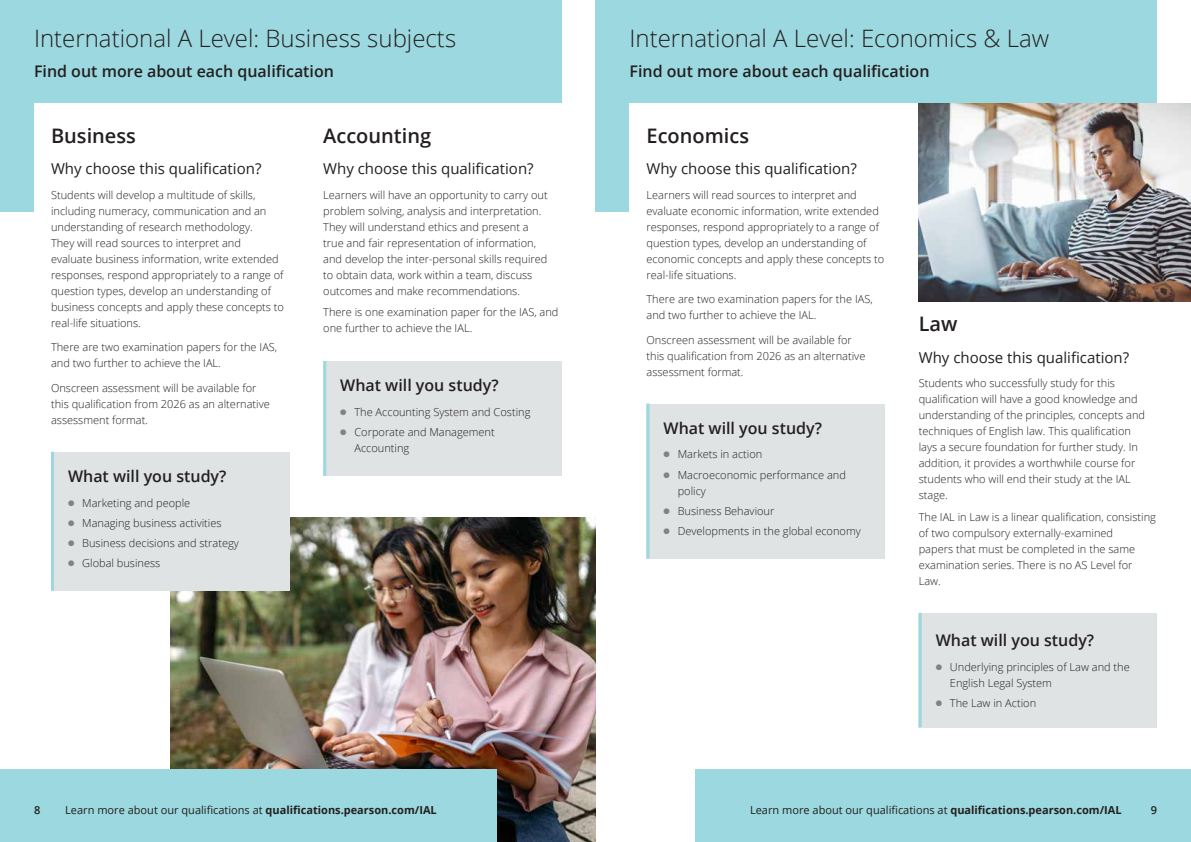
<style>
.page{position:relative;width:1191px;height:842px;background:#fff}
.page>*{position:absolute;margin:0;border:0;box-sizing:border-box;transform-origin:0 0}
.t1{font:300 24px "Open Sans";color:#231f20}
.t2{font:600 20px "Open Sans";color:#231f20}
.t3{font:600 16px "Open Sans";color:#231f20}
.t4{font:15px "Open Sans";color:#231f20}
.t5{font:300 11px/16px "Open Sans";color:#231f20}
.t6{font:11px "Open Sans";color:#231f20}
.t7{font:600 11px "Open Sans";color:#231f20}
.s1{color:#808285}
.s2{font-weight:700}
</style>
<div class="page">
<div style="left:694px;top:770px;width:437px;height:72px;background:#9cd8df"></div>
<div style="left:0;top:0;width:561px;height:211px;background:#9cd8df"></div>
<div style="left:595px;top:0;width:562px;height:211px;background:#9cd8df"></div>
<div style="left:34px;top:103px;width:530px;height:628px;background:#fff"></div>
<div style="left:629px;top:103px;width:530px;height:628px;background:#fff"></div>
<div style="left:1091px;top:770px;width:100px;height:72px;background:#9cd8df"></div>
<div style="left:323px;top:361px;width:238px;height:115px;background:#e0e3e3"></div>
<hr style="left:323px;top:361px;width:3px;height:115px;background:#9cd8df">
<div style="left:918px;top:613px;width:239px;height:114px;background:#e0e3e3"></div>
<hr style="left:918px;top:613px;width:3px;height:114px;background:#9cd8df">
<div style="left:646px;top:403px;width:238px;height:155px;background:#e0e3e3"></div>
<hr style="left:646px;top:403px;width:3px;height:155px;background:#9cd8df">
<img style="left:170px;top:517px;width:425px;height:325px">
<div style="left:51px;top:452px;width:238px;height:139px;background:#e0e3e3"></div>
<hr style="left:51px;top:452px;width:3px;height:139px;background:#9cd8df">
<div style="left:0;top:770px;width:496px;height:72px;background:#9cd8df"></div>
<img style="left:918px;top:103px;width:273px;height:199px">
<h1 class="t1" style="left:34px;top:22px;width:424px">International A Level: Business subjects</h1>
<h3 class="t3" style="left:34px;top:60px;width:301px">Find out more about each qualification</h3>
<h2 class="t2" style="left:51px;top:122px;width:86px">Business</h2>
<h3 class="t4" style="left:51px;top:158px;width:212px">Why choose this qualification?</h3>
<p class="t5" style="left:51px;top:186px;width:234px">Students will develop a multitude of skills, including numeracy, communication and an understanding of research methodology.<br>They will read sources to interpret and evaluate business information, write extended responses, respond appropriately to a range of question types, develop an understanding of business concepts and apply these concepts to real-life situations.</p>
<p class="t5" style="left:51px;top:339px;width:228px">There are two examination papers for the IAS, and two further to achieve the IAL.</p>
<p class="t5" style="left:51px;top:379px;width:220px">Onscreen assessment will be available for this qualification from 2026 as an alternative assessment format.</p>
<h3 class="t3" style="left:68px;top:465px;width:160px">What will you study?</h3>
<p class="t5" style="left:68px;top:494px;width:124px"><span class="s1">●</span> Marketing and people</p>
<p class="t5" style="left:68px;top:515px;width:155px"><span class="s1">●</span> Managing business activities</p>
<p class="t5" style="left:68px;top:535px;width:172px"><span class="s1">●</span> Business decisions and strategy</p>
<p class="t5" style="left:68px;top:555px;width:94px"><span class="s1">●</span> Global business</p>
<h2 class="t2" style="left:323px;top:122px;width:109px">Accounting</h2>
<h3 class="t4" style="left:323px;top:158px;width:212px">Why choose this qualification?</h3>
<p class="t5" style="left:323px;top:186px;width:226px">Learners will have an opportunity to carry out problem solving, analysis and interpretation.<br>They will understand ethics and present a true and fair representation of information, and develop the inter-personal skills required to obtain data, work within a team, discuss outcomes and make recommendations.</p>
<p class="t5" style="left:323px;top:304px;width:237px">There is one examination paper for the IAS, and one further to achieve the IAL.</p>
<h3 class="t3" style="left:340px;top:375px;width:160px">What will you study?</h3>
<p class="t5" style="left:340px;top:404px;width:192px"><span class="s1">●</span> The Accounting System and Costing</p>
<p class="t5" style="left:354px;top:424px;width:142px;text-indent:-14px"><span class="s1">●</span> Corporate and Management<br>Accounting</p>
<p class="t7" style="left:34px;top:802px;width:8px">8</p>
<p class="t6" style="left:65px;top:802px;width:373px">Learn more about our qualifications at <span class="s2">qualifications.pearson.com/IAL</span></p>
<h1 class="t1" style="left:629px;top:22px;width:421px">International A Level: Economics &amp; Law</h1>
<h3 class="t3" style="left:629px;top:60px;width:301px">Find out more about each qualification</h3>
<h2 class="t2" style="left:646px;top:122px;width:104px">Economics</h2>
<h3 class="t4" style="left:646px;top:158px;width:212px">Why choose this qualification?</h3>
<p class="t5" style="left:646px;top:186px;width:239px">Learners will read sources to interpret and evaluate economic information, write extended responses, respond appropriately to a range of question types, develop an understanding of economic concepts and apply these concepts to real-life situations.</p>
<p class="t5" style="left:646px;top:291px;width:228px">There are two examination papers for the IAS, and two further to achieve the IAL.</p>
<p class="t5" style="left:646px;top:331px;width:220px">Onscreen assessment will be available for this qualification from 2026 as an alternative assessment format.</p>
<h3 class="t3" style="left:663px;top:417px;width:160px">What will you study?</h3>
<p class="t5" style="left:663px;top:446px;width:100px"><span class="s1">●</span> Markets in action</p>
<p class="t5" style="left:677px;top:466px;width:170px;text-indent:-14px"><span class="s1">●</span> Macroeconomic performance and policy</p>
<p class="t5" style="left:663px;top:503px;width:112px"><span class="s1">●</span> Business Behaviour</p>
<p class="t5" style="left:663px;top:523px;width:199px"><span class="s1">●</span> Developments in the global economy</p>
<h2 class="t2" style="left:918px;top:310px;width:40px">Law</h2>
<h3 class="t4" style="left:918px;top:347px;width:212px">Why choose this qualification?</h3>
<p class="t5" style="left:918px;top:375px;width:228px">Students who successfully study for this qualification will have a good knowledge and understanding of the principles, concepts and techniques of English law. This qualification lays a secure foundation for further study. In addition, it provides a worthwhile course for students who will end their study at the IAL stage.</p>
<p class="t5" style="left:918px;top:509px;width:239px">The IAL in Law is a linear qualification, consisting of two compulsory externally-examined<br>papers that must be completed in the same examination series. There is no AS Level for Law.</p>
<h3 class="t3" style="left:935px;top:629px;width:160px">What will you study?</h3>
<p class="t5" style="left:950px;top:658px;width:181px;text-indent:-14px"><span class="s1">●</span> Underlying principles of Law and the<br>English Legal System</p>
<p class="t5" style="left:935px;top:694px;width:102px"><span class="s1">●</span> The Law in Action</p>
<p class="t6" style="left:750px;top:802px;width:373px">Learn more about our qualifications at <span class="s2">qualifications.pearson.com/IAL</span></p>
<p class="t7" style="left:1150px;top:802px;width:8px">9</p>
</div>
